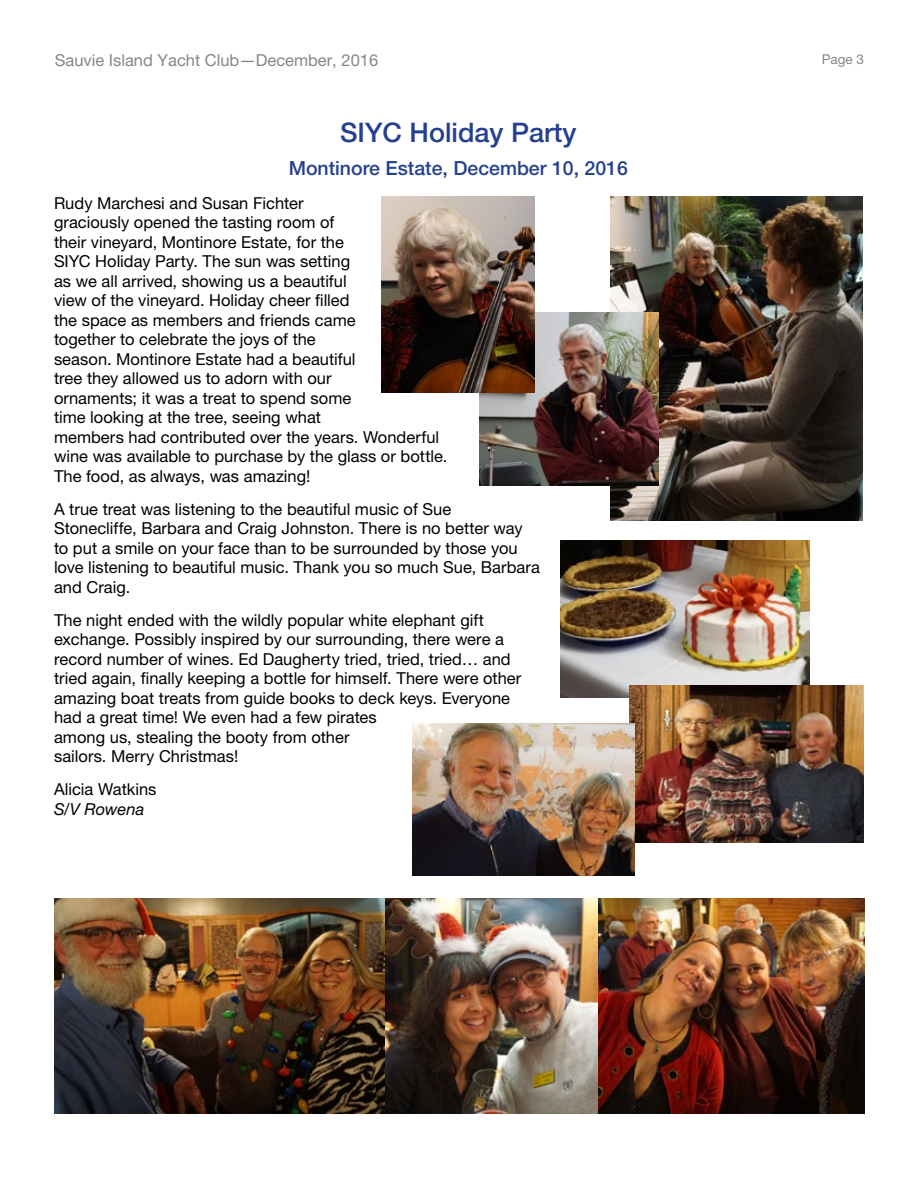
<style>
.page{position:relative;width:918px;height:1188px;background:#fff}
.page>*{position:absolute;margin:0;border:0;box-sizing:border-box;transform-origin:0 0}
.t1{font:500 27px "Helvetica Neue LT Pro";color:#25408f}
.t2{font:500 19.5px "Helvetica Neue LT Pro";color:#25408f}
.t3{font:16.5px/19.5px "Helvetica Neue LT Pro";color:#000}
.t4{font:16.5px "Helvetica Neue LT Pro";color:#848688}
.t5{font:italic 16.5px "Helvetica Neue LT Pro";color:#000}
.t6{font:13.5px "Helvetica Neue LT Pro";color:#848688}
</style>
<div class="page">
<img style="left:560px;top:541px;width:250px;height:156px">
<img style="left:610px;top:197px;width:252px;height:324px">
<img style="left:479px;top:312px;width:179px;height:173px">
<img style="left:388px;top:899px;width:477px;height:214px">
<img style="left:54px;top:899px;width:334px;height:214px">
<img style="left:382px;top:197px;width:153px;height:195px">
<img style="left:629px;top:686px;width:235px;height:157px">
<img style="left:412px;top:724px;width:222px;height:151px">
<p class="t4" style="left:55px;top:50px;width:325px">Sauvie Island Yacht Club—December, 2016</p>
<p class="t6" style="left:822px;top:51px;width:44px">Page 3</p>
<h1 class="t1" style="left:340px;top:117px;width:238px">SIYC Holiday Party</h1>
<p class="t2" style="left:289px;top:156px;width:341px">Montinore Estate, December 10, 2016</p>
<p class="t3" style="left:54px;top:193px;width:395px">Rudy Marchesi and Susan Fichter<br>graciously opened the tasting room of<br>their vineyard, Montinore Estate, for the<br>SIYC Holiday Party. The sun was setting<br>as we all arrived, showing us a beautiful<br>view of the vineyard. Holiday cheer filled<br>the space as members and friends came<br>together to celebrate the joys of the<br>season. Montinore Estate had a beautiful<br>tree they allowed us to adorn with our<br>ornaments; it was a treat to spend some<br>time looking at the tree, seeing what<br>members had contributed over the years. Wonderful wine was available to purchase by the glass or bottle.<br>The food, as always, was amazing!</p>
<p class="t3" style="left:54px;top:499px;width:487px">A true treat was listening to the beautiful music of Sue<br>Stonecliffe, Barbara and Craig Johnston. There is no better way to put a smile on your face than to be surrounded by those you love listening to beautiful music. Thank you so much Sue, Barbara and Craig.</p>
<p class="t3" style="left:54px;top:610px;width:469px">The night ended with the wildly popular white elephant gift exchange. Possibly inspired by our surrounding, there were a record number of wines. Ed Daugherty tried, tried, tried… and tried again, finally keeping a bottle for himself. There were other amazing boat treats from guide books to deck keys. Everyone had a great time! We even had a few pirates<br>among us, stealing the booty from other<br>sailors. Merry Christmas!</p>
<p class="t3" style="left:54px;top:779px;width:104px">Alicia Watkins</p>
<p class="t5" style="left:54px;top:799px;width:92px">S/V Rowena</p>
</div>
